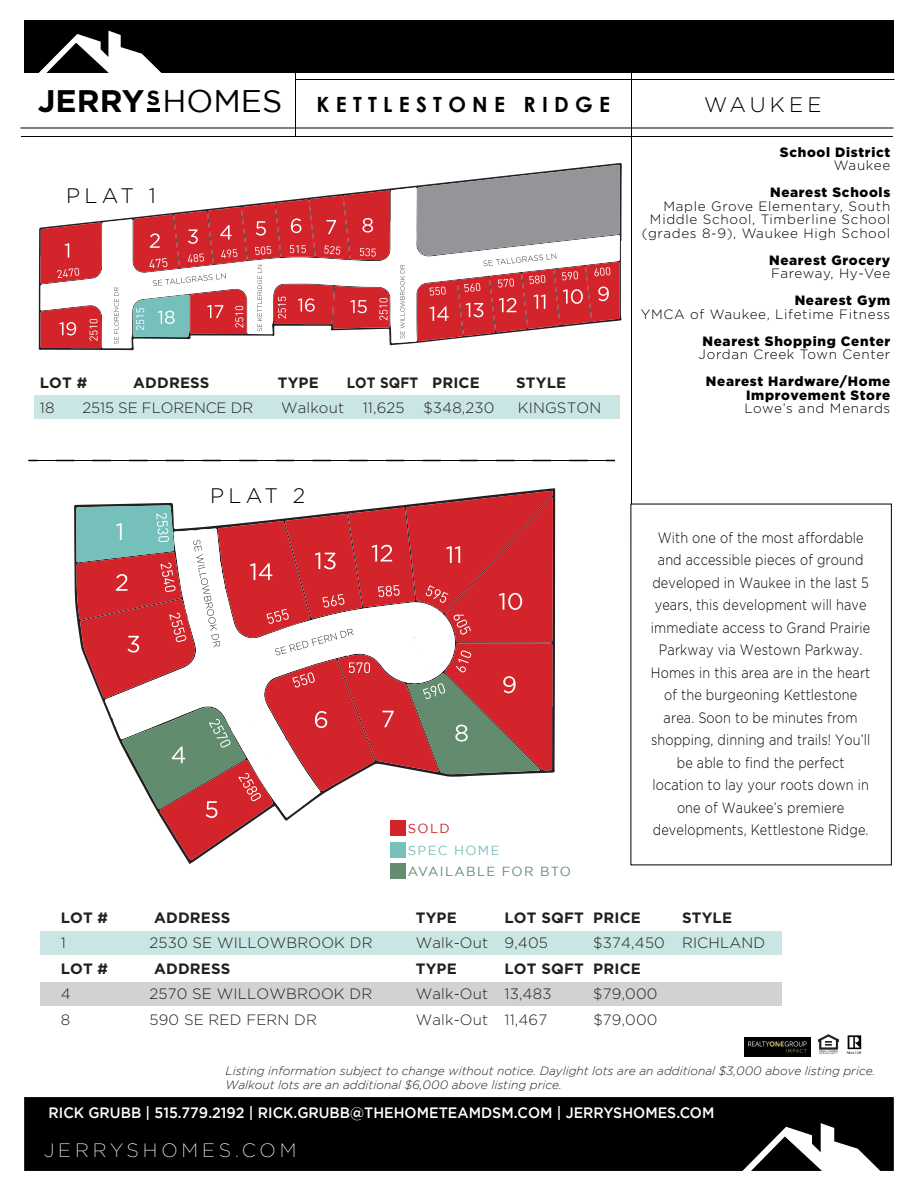
<style>
.page{position:relative;width:918px;height:1188px;background:#fff}
.page>*{position:absolute;margin:0;border:0;box-sizing:border-box;transform-origin:0 0}
.t1{font:700 31.2px "Gotham";color:#000}
.t2{font:700 21px "Century Gothic";letter-spacing:.3em;color:#000}
.t3{font:300 21px "Gotham";letter-spacing:.2em;color:#000}
.t4{font:200 19.35px "Gotham";letter-spacing:.2em;color:#fff}
.t5{font:300 15px/22.5px "Gotham";letter-spacing:.01em;color:#000;text-align:center;scale:.85 1}
.t6{font:300 15px "Gotham";letter-spacing:.01em;color:#231f20}
.t7{font:700 15px "Gotham";letter-spacing:.01em;color:#231f20}
.t8{font:500 15px "Gotham";color:#fff;scale:.95 1}
.t9{font:300 15px "Gotham";letter-spacing:-.01em;color:#231f20}
.t10{font:700 15px "Gotham";letter-spacing:.01em;color:#231f20;scale:.9 1}
.t11{font:300 13.5px/13.5px "Gotham";letter-spacing:.05em;color:#000;text-align:right}
.t12{font:900 13.5px/13.5px "Gotham";letter-spacing:.05em;color:#000;text-align:right}
.t13{font:300 13.5px "Gotham";letter-spacing:.03em;color:#000}
.t14{font:13.2px "Gotham";letter-spacing:.1em;color:#658c6f}
.t15{font:13.2px "Gotham";letter-spacing:.1em;color:#78c0bc}
.t16{font:13.2px "Gotham";color:#d3242b}
.t17{font:italic 300 12px/13.5px "Gotham";color:#231f20}
.s1{font-weight:400}
</style>
<div class="page">
<div style="left:24px;top:1097px;width:870px;height:74px;background:#000"></div>
<svg style="left:751px;top:1136px;width:71px;height:35px"></svg>
<hr style="left:296px;top:79px;width:598px;height:1px;background:#000">
<hr style="left:21px;top:128px;width:873px;height:1px;background:#000">
<hr style="left:631px;top:68px;width:1px;height:470px;background:#000">
<hr style="left:295px;top:69px;width:1px;height:67px;background:#000">
<div style="left:24px;top:20px;width:870px;height:52px;background:#000"></div>
<svg style="left:34px;top:31px;width:132px;height:42px"></svg>
<hr style="left:147px;top:108px;width:13px;height:4px;background:#000">
<hr style="left:21px;top:136px;width:872px;height:1px;background:#000">
<div style="left:390px;top:863px;width:15px;height:16px;background:#658c6f"></div>
<img style="left:846px;top:1035px;width:16px;height:18px">
<img style="left:818px;top:1034px;width:20px;height:19px">
<img style="left:744px;top:1037px;width:66px;height:19px">
<div style="left:631px;top:504px;width:261px;height:361px;background:#fff"></div>
<svg style="left:39px;top:163px;width:583px;height:187px"></svg>
<svg style="left:41px;top:187px;width:579px;height:161px"></svg>
<svg style="left:114px;top:287px;width:5px;height:57px"></svg>
<svg style="left:400px;top:265px;width:5px;height:74px"></svg>
<svg style="left:41px;top:222px;width:61px;height:62px;background:#d13e43"></svg>
<svg style="left:41px;top:305px;width:60px;height:43px;background:#d53d42"></svg>
<svg style="left:417px;top:165px;width:203px;height:176px"></svg>
<svg style="left:133px;top:190px;width:257px;height:147px"></svg>
<svg style="left:74px;top:488px;width:481px;height:376px"></svg>
<svg style="left:76px;top:491px;width:477px;height:370px"></svg>
<svg style="left:56px;top:460px;width:541px;height:1px"></svg>
<div style="left:34px;top:396px;width:586px;height:23px;background:#c9e6e4"></div>
<div style="left:40px;top:932px;width:742px;height:23px;background:#c9e6e4"></div>
<div style="left:40px;top:983px;width:742px;height:23px;background:#d3d2d2"></div>
<h1 class="t1" style="left:38px;top:83px;width:246px">JERRY <sup>S</sup><span class="s1">HOMES</span></h1>
<h2 class="t2" style="left:316px;top:88px;width:295px">KETTLESTONE RIDGE</h2>
<h2 class="t3" style="left:704px;top:93px;width:119px">WAUKEE</h2>
<p class="t12" style="left:780px;top:145px;width:112px">School District</p>
<p class="t11" style="left:834px;top:159px;width:58px">Waukee</p>
<p class="t12" style="left:770px;top:185px;width:122px">Nearest Schools</p>
<p class="t11" style="left:642px;top:199px;width:250px">Maple Grove Elementary, South<br>Middle School, Timberline School (grades 8-9), Waukee High School</p>
<p class="t12" style="left:769px;top:253px;width:123px">Nearest Grocery</p>
<p class="t13" style="left:771px;top:266px;width:121px">Fareway, Hy-Vee</p>
<p class="t12" style="left:795px;top:293px;width:97px">Nearest Gym</p>
<p class="t11" style="left:641px;top:307px;width:251px">YMCA of Waukee, Lifetime Fitness</p>
<p class="t12" style="left:702px;top:334px;width:189px">Nearest Shopping Center</p>
<p class="t11" style="left:699px;top:348px;width:193px">Jordan Creek Town Center</p>
<p class="t12" style="left:706px;top:374px;width:186px">Nearest Hardware/Home<br>Improvement Store</p>
<p class="t11" style="left:744px;top:402px;width:147px">Lowe’s and Menards</p>
<h2 class="t3" style="left:66px;top:184px;width:91px">PLAT 1</h2>
<p class="t7" style="left:40px;top:374px;width:49px">LOT #</p>
<p class="t7" style="left:133px;top:374px;width:78px">ADDRESS</p>
<p class="t7" style="left:278px;top:374px;width:42px">TYPE</p>
<p class="t10" style="left:347px;top:374px;width:149px">LOT SQFT PRICE</p>
<p class="t7" style="left:516px;top:374px;width:51px">STYLE</p>
<p class="t6" style="left:40px;top:400px;width:16px">18</p>
<p class="t9" style="left:83px;top:400px;width:172px">2515 SE FLORENCE DR</p>
<p class="t6" style="left:281px;top:400px;width:64px">Walkout</p>
<p class="t6" style="left:363px;top:400px;width:43px">11,625</p>
<p class="t6" style="left:423px;top:400px;width:73px">$348,230</p>
<p class="t6" style="left:518px;top:400px;width:85px">KINGSTON</p>
<h2 class="t3" style="left:210px;top:484px;width:97px">PLAT 2</h2>
<p class="t16" style="left:408px;top:821px;width:43px">SOLD</p>
<p class="t15" style="left:408px;top:843px;width:93px">SPEC HOME</p>
<p class="t14" style="left:408px;top:864px;width:165px">AVAILABLE FOR BTO</p>
<p class="t5" style="left:651px;top:526px;width:260px">With one of the most affordable and accessible pieces of ground developed in Waukee in the last 5 years, this development will have immediate access to Grand Prairie<br>Parkway via Westown Parkway.<br>Homes in this area are in the heart of the burgeoning Kettlestone area. Soon to be minutes from shopping, dinning and trails! You’ll be able to find the perfect location to lay your roots down in one of Waukee’s premiere developments, Kettlestone Ridge.</p>
<p class="t7" style="left:61px;top:909px;width:49px">LOT #</p>
<p class="t7" style="left:154px;top:909px;width:78px">ADDRESS</p>
<p class="t7" style="left:416px;top:909px;width:42px">TYPE</p>
<p class="t7" style="left:505px;top:909px;width:138px">LOT SQFT PRICE</p>
<p class="t7" style="left:682px;top:909px;width:51px">STYLE</p>
<p class="t6" style="left:61px;top:935px;width:7px">1</p>
<p class="t6" style="left:150px;top:935px;width:224px">2530 SE WILLOWBROOK DR</p>
<p class="t6" style="left:416px;top:935px;width:134px">Walk-Out 9,405</p>
<p class="t6" style="left:593px;top:935px;width:173px">$374,450 RICHLAND</p>
<p class="t7" style="left:61px;top:960px;width:49px">LOT #</p>
<p class="t7" style="left:154px;top:960px;width:78px">ADDRESS</p>
<p class="t7" style="left:416px;top:960px;width:42px">TYPE</p>
<p class="t7" style="left:505px;top:960px;width:138px">LOT SQFT PRICE</p>
<p class="t6" style="left:61px;top:986px;width:11px">4</p>
<p class="t6" style="left:150px;top:986px;width:224px">2570 SE WILLOWBROOK DR</p>
<p class="t6" style="left:416px;top:986px;width:137px">Walk-Out 13,483</p>
<p class="t6" style="left:593px;top:986px;width:66px">$79,000</p>
<p class="t6" style="left:61px;top:1012px;width:11px">8</p>
<p class="t6" style="left:150px;top:1012px;width:169px">590 SE RED FERN DR</p>
<p class="t6" style="left:416px;top:1012px;width:133px">Walk-Out 11,467</p>
<p class="t6" style="left:593px;top:1012px;width:66px">$79,000</p>
<p class="t17" style="left:226px;top:1064px;width:652px">Listing information subject to change without notice. Daylight lots are an additional $3,000 above listing price.<br>Walkout lots are an additional $6,000 above listing price.</p>
<p class="t8" style="left:49px;top:1105px;width:702px">RICK GRUBB | 515.779.2192 | RICK.GRUBB@THEHOMETEAMDSM.COM | JERRYSHOMES.COM</p>
<p class="t4" style="left:44px;top:1140px;width:254px">JERRYSHOMES.COM</p>
</div>
